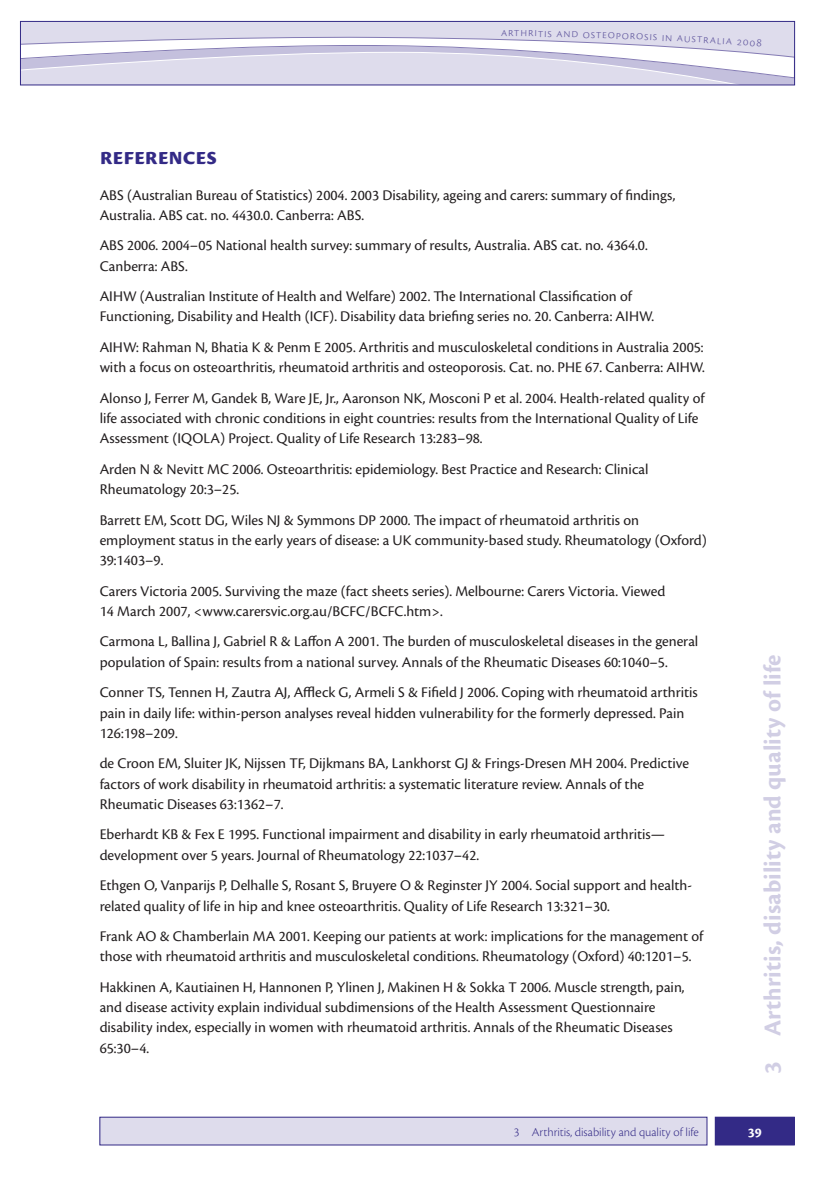
<style>
.page{position:relative;width:833px;height:1181px;background:#fff}
.page>*{position:absolute;margin:0;border:0;box-sizing:border-box;transform-origin:0 0}
.t1{font:700 25.2px "Cronos Pro";color:#d1cee4}
.t2{font:700 25.2px "Cronos Pro";color:#332a86}
.t3{font:15.45px/20.2px "Cronos Pro";color:#231f20}
.t4{font:700 13.95px "Cronos Pro";color:#fff}
.t5{font:300 12.6px "Cronos Pro";color:#63599f}
.t6{font:300 12.6px "Cronos Pro";letter-spacing:-.01em;color:#332a86}
</style>
<div class="page">
<div style="left:21px;top:21px;width:774px;height:64px;background:#dedcec"></div>
<svg style="left:22px;top:36px;width:771px;height:47px"></svg>
<div style="left:20px;top:21px;width:775px;height:64px;border:1px solid #332a86"></div>
<div style="left:100px;top:1117px;width:607px;height:27px;background:#dedcec"></div>
<div style="left:100px;top:1117px;width:607px;height:28px;border:1px solid #332a86"></div>
<div style="left:715px;top:1117px;width:79px;height:27px;background:#332a86"></div>
<div style="left:715px;top:1117px;width:79px;height:28px;border:1px solid #332a86"></div>
<p class="t5" style="left:501px;top:26px;width:71px;rotate:1deg">Arthritis an</p>
<p class="t5" style="left:572px;top:28px;width:82px;rotate:2deg">d osteoporosi</p>
<p class="t5" style="left:653px;top:30px;width:65px;rotate:3deg">s in Austra</p>
<p class="t5" style="left:717px;top:34px;width:46px;rotate:4deg">lia 2008</p>
<h1 class="t2" style="left:100px;top:145px;width:119px">References</h1>
<p class="t3" style="left:100px;top:186px;width:577px">ABS (Australian Bureau of Statistics) 2004. 2003 Disability, ageing and carers: summary of findings,<br>Australia. ABS cat. no. 4430.0. Canberra: ABS.</p>
<p class="t3" style="left:100px;top:236px;width:549px">ABS 2006. 2004–05 National health survey: summary of results, Australia. ABS cat. no. 4364.0.<br>Canberra: ABS.</p>
<p class="t3" style="left:100px;top:287px;width:556px">AIHW (Australian Institute of Health and Welfare) 2002. The International Classification of<br>Functioning, Disability and Health (ICF). Disability data briefing series no. 20. Canberra: AIHW.</p>
<p class="t3" style="left:100px;top:338px;width:607px">AIHW: Rahman N, Bhatia K &amp; Penm E 2005. Arthritis and musculoskeletal conditions in Australia 2005: with a focus on osteoarthritis, rheumatoid arthritis and osteoporosis. Cat. no. PHE 67. Canberra: AIHW.</p>
<p class="t3" style="left:100px;top:389px;width:606px">Alonso J, Ferrer M, Gandek B, Ware JE, Jr., Aaronson NK, Mosconi P et al. 2004. Health-related quality of life associated with chronic conditions in eight countries: results from the International Quality of Life<br>Assessment (IQOLA) Project. Quality of Life Research 13:283–98.</p>
<p class="t3" style="left:100px;top:460px;width:550px">Arden N &amp; Nevitt MC 2006. Osteoarthritis: epidemiology. Best Practice and Research: Clinical<br>Rheumatology 20:3–25.</p>
<p class="t3" style="left:100px;top:510px;width:609px">Barrett EM, Scott DG, Wiles NJ &amp; Symmons DP 2000. The impact of rheumatoid arthritis on employment status in the early years of disease: a UK community-based study. Rheumatology (Oxford)<br>39:1403–9.</p>
<p class="t3" style="left:100px;top:581px;width:567px">Carers Victoria 2005. Surviving the maze (fact sheets series). Melbourne: Carers Victoria. Viewed<br>14 March 2007, &lt;www.carersvic.org.au/BCFC/BCFC.htm&gt;.</p>
<p class="t3" style="left:100px;top:632px;width:600px">Carmona L, Ballina J, Gabriel R &amp; Laffon A 2001. The burden of musculoskeletal diseases in the general population of Spain: results from a national survey. Annals of the Rheumatic Diseases 60:1040–5.</p>
<p class="t3" style="left:100px;top:683px;width:600px">Conner TS, Tennen H, Zautra AJ, Affleck G, Armeli S &amp; Fifield J 2006. Coping with rheumatoid arthritis pain in daily life: within-person analyses reveal hidden vulnerability for the formerly depressed. Pain<br>126:198–209.</p>
<p class="t3" style="left:100px;top:754px;width:591px">de Croon EM, Sluiter JK, Nijssen TF, Dijkmans BA, Lankhorst GJ &amp; Frings-Dresen MH 2004. Predictive factors of work disability in rheumatoid arthritis: a systematic literature review. Annals of the<br>Rheumatic Diseases 63:1362–7.</p>
<p class="t3" style="left:100px;top:825px;width:567px">Eberhardt KB &amp; Fex E 1995. Functional impairment and disability in early rheumatoid arthritis— development over 5 years. Journal of Rheumatology 22:1037–42.</p>
<p class="t3" style="left:100px;top:876px;width:594px">Ethgen O, Vanparijs P, Delhalle S, Rosant S, Bruyere O &amp; Reginster JY 2004. Social support and health&shy;related quality of life in hip and knee osteoarthritis. Quality of Life Research 13:321–30.</p>
<p class="t3" style="left:100px;top:927px;width:605px">Frank AO &amp; Chamberlain MA 2001. Keeping our patients at work: implications for the management of those with rheumatoid arthritis and musculoskeletal conditions. Rheumatology (Oxford) 40:1201–5.</p>
<p class="t3" style="left:100px;top:977px;width:586px">Hakkinen A, Kautiainen H, Hannonen P, Ylinen J, Makinen H &amp; Sokka T 2006. Muscle strength, pain, and disease activity explain individual subdimensions of the Health Assessment Questionnaire disability index, especially in women with rheumatoid arthritis. Annals of the Rheumatic Diseases 65:30–4.</p>
<h1 class="t1" style="left:761px;top:1073px;width:420px;rotate:-90deg">3 Arthritis, disability and quality of life</h1>
<p class="t6" style="left:514px;top:1126px;width:187px">3 Arthritis, disability and quality of life</p>
<p class="t4" style="left:748px;top:1125px;width:15px">39</p>
</div>
